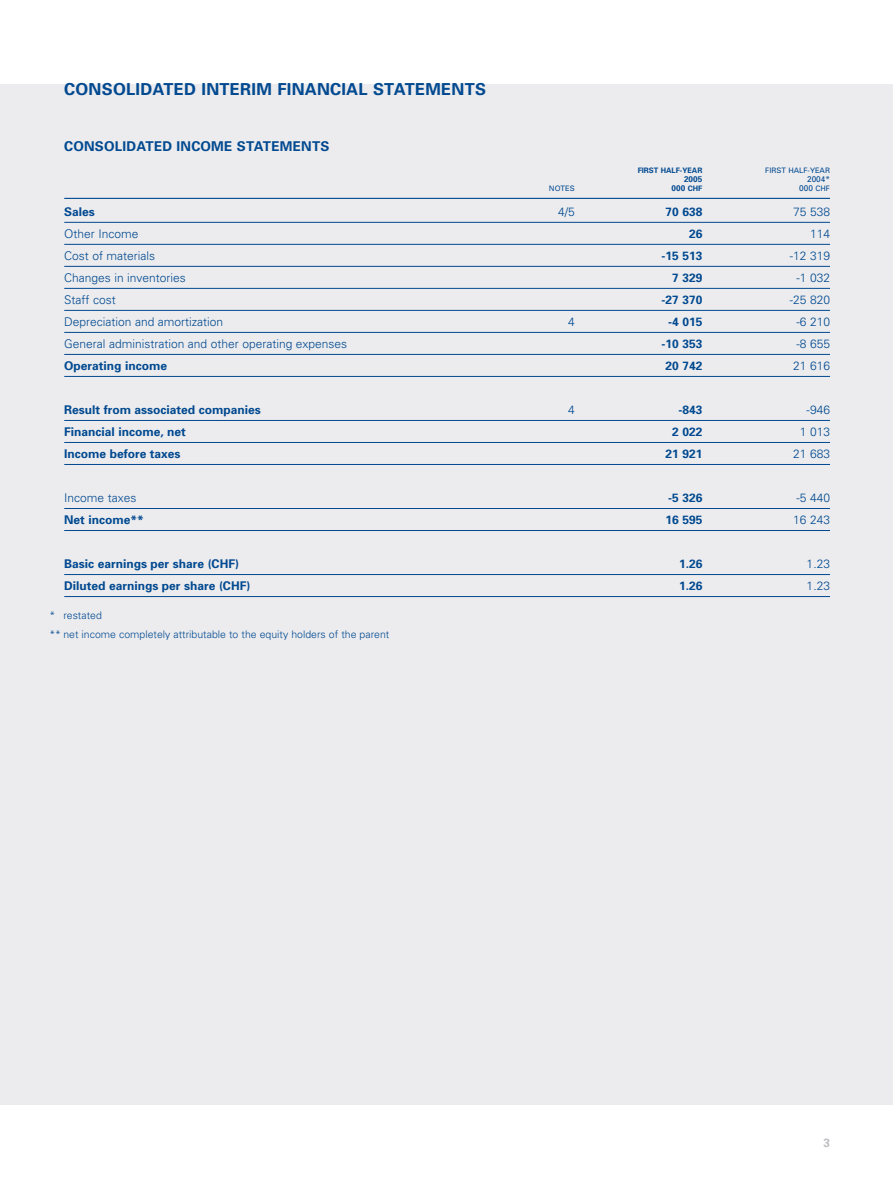
<style>
.page{position:relative;width:893px;height:1190px;background:#fff}
.page>*{position:absolute;margin:0;border:0;box-sizing:border-box;transform-origin:0 0}
.t1{font:700 16.5px "Univers";letter-spacing:.015em;color:#014990}
.t2{font:700 13.5px "Univers";letter-spacing:.015em;color:#014990}
.t3{font:700 12px "Univers";color:#014990}
.t4{font:300 12px "Univers";color:#014990}
.t5{font:700 12px "Univers";color:#bdbec1}
.t6{font:300 10.5px/19.6px "Univers";color:#014990}
.t7{font:8.25px "Univers";color:#014990}
.t8{font:700 8.25px "Univers";color:#014990}
.t9{font:7.5px "Univers";color:#014990}
.t10{font:700 7.5px "Univers";color:#014990}
.s1{font-size:7.5px}
</style>
<div class="page">
<div style="left:0;top:84px;width:892px;height:1020px;background:#ececee"></div>
<hr style="left:64px;top:198px;width:766px;height:1px;background:#014990">
<hr style="left:64px;top:222px;width:766px;height:1px;background:#014990">
<hr style="left:64px;top:244px;width:766px;height:1px;background:#014990">
<hr style="left:64px;top:266px;width:766px;height:1px;background:#014990">
<hr style="left:64px;top:288px;width:766px;height:1px;background:#014990">
<hr style="left:64px;top:310px;width:766px;height:1px;background:#014990">
<hr style="left:64px;top:332px;width:766px;height:1px;background:#014990">
<hr style="left:64px;top:354px;width:766px;height:1px;background:#014990">
<hr style="left:64px;top:376px;width:766px;height:1px;background:#014990">
<hr style="left:64px;top:420px;width:766px;height:1px;background:#014990">
<hr style="left:64px;top:442px;width:766px;height:1px;background:#014990">
<hr style="left:64px;top:464px;width:766px;height:1px;background:#014990">
<hr style="left:64px;top:508px;width:766px;height:1px;background:#014990">
<hr style="left:64px;top:530px;width:766px;height:1px;background:#014990">
<hr style="left:64px;top:574px;width:766px;height:1px;background:#014990">
<hr style="left:64px;top:596px;width:766px;height:1px;background:#014990">
<h1 class="t1" style="left:64px;top:83px;width:423px">CONSOLIDATED INTERIM FINANCIAL STATEMENTS</h1>
<p class="t2" style="left:64px;top:141px;width:267px">CONSOLIDATED INCOME STATEMENTS</p>
<p class="t10" style="left:637px;top:168px;width:66px">FIRST HALF-YEAR</p>
<p class="t9" style="left:765px;top:168px;width:66px">FIRST HALF-YEAR</p>
<p class="t8" style="left:684px;top:176px;width:20px">2005</p>
<p class="t7" style="left:807px;top:176px;width:24px">2004*</p>
<p class="t9" style="left:549px;top:186px;width:27px">NOTES</p>
<p class="t8" style="left:671px;top:185px;width:32px">000 <span class="s1">CHF</span></p>
<p class="t7" style="left:799px;top:185px;width:32px">000 <span class="s1">CHF</span></p>
<p class="t3" style="left:64px;top:207px;width:32px">Sales</p>
<p class="t4" style="left:558px;top:207px;width:18px">4/5</p>
<p class="t3" style="left:665px;top:207px;width:38px">70 638</p>
<p class="t4" style="left:793px;top:207px;width:38px">75 538</p>
<p class="t4" style="left:64px;top:229px;width:76px">Other Income</p>
<p class="t3" style="left:689px;top:229px;width:15px">26</p>
<p class="t4" style="left:810px;top:229px;width:22px">114</p>
<p class="t4" style="left:64px;top:251px;width:92px">Cost of materials</p>
<p class="t3" style="left:661px;top:251px;width:42px">-15 513</p>
<p class="t4" style="left:789px;top:251px;width:42px">-12 319</p>
<p class="t4" style="left:64px;top:273px;width:123px">Changes in inventories</p>
<p class="t3" style="left:672px;top:273px;width:32px">7 329</p>
<p class="t4" style="left:796px;top:273px;width:35px">-1 032</p>
<p class="t4" style="left:64px;top:295px;width:53px">Staff cost</p>
<p class="t3" style="left:661px;top:295px;width:42px">-27 370</p>
<p class="t4" style="left:789px;top:295px;width:42px">-25 820</p>
<p class="t4" style="left:64px;top:317px;width:160px">Depreciation and amortization</p>
<p class="t4" style="left:568px;top:317px;width:8px">4</p>
<p class="t3" style="left:668px;top:317px;width:36px">-4 015</p>
<p class="t4" style="left:796px;top:317px;width:35px">-6 210</p>
<p class="t4" style="left:64px;top:339px;width:284px">General administration and other operating expenses</p>
<p class="t3" style="left:661px;top:339px;width:42px">-10 353</p>
<p class="t4" style="left:796px;top:339px;width:35px">-8 655</p>
<p class="t3" style="left:64px;top:361px;width:104px">Operating income</p>
<p class="t3" style="left:665px;top:361px;width:38px">20 742</p>
<p class="t4" style="left:793px;top:361px;width:38px">21 616</p>
<p class="t3" style="left:64px;top:405px;width:198px">Result from associated companies</p>
<p class="t4" style="left:568px;top:405px;width:8px">4</p>
<p class="t3" style="left:678px;top:405px;width:26px">-843</p>
<p class="t4" style="left:806px;top:405px;width:25px">-946</p>
<p class="t3" style="left:64px;top:427px;width:123px">Financial income, net</p>
<p class="t3" style="left:672px;top:427px;width:32px">2 022</p>
<p class="t4" style="left:799px;top:427px;width:32px">1 013</p>
<p class="t3" style="left:64px;top:449px;width:118px">Income before taxes</p>
<p class="t3" style="left:665px;top:449px;width:38px">21 921</p>
<p class="t4" style="left:793px;top:449px;width:38px">21 683</p>
<p class="t4" style="left:64px;top:493px;width:74px">Income taxes</p>
<p class="t3" style="left:668px;top:493px;width:36px">-5 326</p>
<p class="t4" style="left:796px;top:493px;width:35px">-5 440</p>
<p class="t3" style="left:64px;top:515px;width:81px">Net income**</p>
<p class="t3" style="left:665px;top:515px;width:38px">16 595</p>
<p class="t4" style="left:793px;top:515px;width:38px">16 243</p>
<p class="t3" style="left:64px;top:559px;width:176px">Basic earnings per share (CHF)</p>
<p class="t3" style="left:679px;top:559px;width:25px">1.26</p>
<p class="t4" style="left:806px;top:559px;width:25px">1.23</p>
<p class="t3" style="left:64px;top:581px;width:187px">Diluted earnings per share (CHF)</p>
<p class="t3" style="left:679px;top:581px;width:25px">1.26</p>
<p class="t4" style="left:806px;top:581px;width:25px">1.23</p>
<p class="t6" style="left:49px;top:606px;width:341px">* restated<br>** net income completely attributable to the equity holders of the parent</p>
<p class="t5" style="left:823px;top:1138px;width:8px">3</p>
</div>
